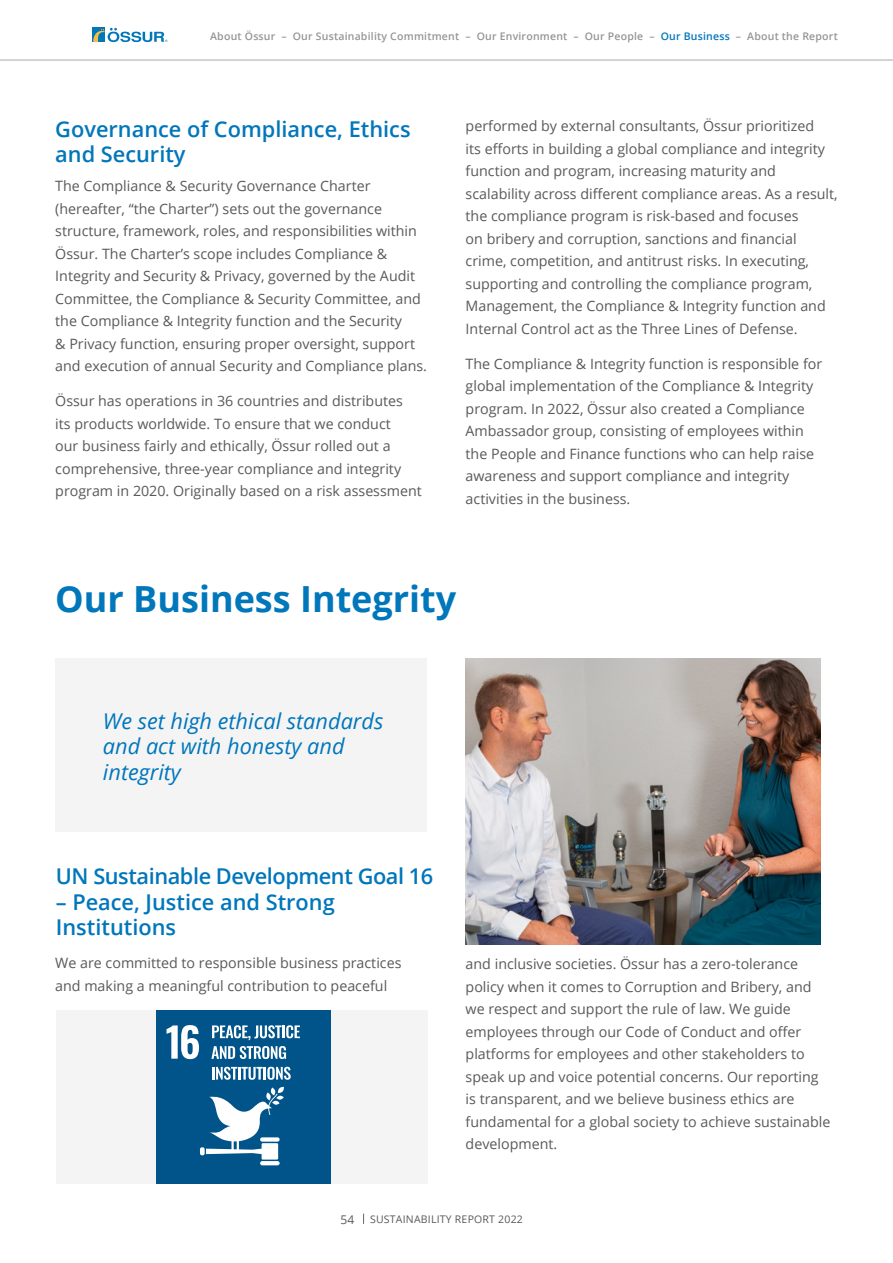
<style>
.page{position:relative;width:893px;height:1263px;background:#fff}
.page>*{position:absolute;margin:0;border:0;box-sizing:border-box;transform-origin:0 0}
.t1{font:700 36px "Open Sans";color:#0076bb}
.t2{font:600 21.75px/25.5px "Open Sans";color:#0076bb}
.t3{font:italic 21.75px/25.5px "Open Sans";color:#0076bb}
.t4{font:600 21.75px "Open Sans";letter-spacing:-.02em;color:#0076bb}
.t5{font:14.25px/22.5px "Open Sans";color:#58595b}
.t6{font:12px "Open Sans";color:#58595b}
.t7{font:600 10.5px "Open Sans";letter-spacing:.02em;color:#939598}
.t8{font:10.5px "Open Sans";letter-spacing:.02em;color:#58595b}
.s1{color:#0076bb}
</style>
<div class="page">
<svg style="left:92px;top:27px;width:13px;height:16px"></svg>
<div style="left:92px;top:28px;width:13px;height:14px;background:#0076bb"></div>
<svg style="left:93px;top:28px;width:75px;height:14px"></svg>
<hr style="left:0;top:60px;width:893px;height:1px;background:#a7a9ac">
<div style="left:55px;top:659px;width:372px;height:173px;background:#f4f4f4"></div>
<img style="left:466px;top:659px;width:355px;height:285px">
<div style="left:56px;top:1011px;width:371px;height:173px;background:#f4f4f4"></div>
<div style="left:156px;top:1010px;width:175px;height:174px;background:#00548a"></div>
<svg style="left:167px;top:1025px;width:32px;height:34px"></svg>
<svg style="left:212px;top:1025px;width:88px;height:15px"></svg>
<svg style="left:211px;top:1046px;width:75px;height:13px"></svg>
<svg style="left:212px;top:1067px;width:79px;height:13px"></svg>
<svg style="left:260px;top:1161px;width:20px;height:4px"></svg>
<svg style="left:206px;top:1087px;width:78px;height:72px"></svg>
<div style="left:200px;top:1147px;width:5px;height:8px;background:#fff;border-radius:2px"></div>
<p class="t7" style="left:210px;top:29px;width:629px">About Össur – Our Sustainability Commitment – Our Environment – Our People – <span class="s1">Our Business</span> – About the Report</p>
<h2 class="t2" style="left:55px;top:116px;width:357px">Governance of Compliance, Ethics and Security</h2>
<p class="t5" style="left:55px;top:174px;width:373px">The Compliance &amp; Security Governance Charter (hereafter, “the Charter”) sets out the governance structure, framework, roles, and responsibilities within Össur. The Charter’s scope includes Compliance &amp; Integrity and Security &amp; Privacy, governed by the Audit Committee, the Compliance &amp; Security Committee, and the Compliance &amp; Integrity function and the Security<br>&amp; Privacy function, ensuring proper oversight, support and execution of annual Security and Compliance plans.</p>
<p class="t5" style="left:55px;top:390px;width:368px">Össur has operations in 36 countries and distributes<br>its products worldwide. To ensure that we conduct<br>our business fairly and ethically, Össur rolled out a comprehensive, three-year compliance and integrity program in 2020. Originally based on a risk assessment</p>
<p class="t5" style="left:466px;top:114px;width:374px">performed by external consultants, Össur prioritized<br>its efforts in building a global compliance and integrity function and program, increasing maturity and scalability across different compliance areas. As a result, the compliance program is risk-based and focuses<br>on bribery and corruption, sanctions and financial crime, competition, and antitrust risks. In executing, supporting and controlling the compliance program, Management, the Compliance &amp; Integrity function and Internal Control act as the Three Lines of Defense.</p>
<p class="t5" style="left:466px;top:352px;width:358px">The Compliance &amp; Integrity function is responsible for global implementation of the Compliance &amp; Integrity program. In 2022, Össur also created a Compliance Ambassador group, consisting of employees within the People and Finance functions who can help raise awareness and support compliance and integrity activities in the business.</p>
<h1 class="t1" style="left:55px;top:574px;width:403px">Our Business Integrity</h1>
<h2 class="t3" style="left:103px;top:708px;width:282px">We set high ethical standards and act with honesty and integrity</h2>
<h2 class="t4" style="left:56px;top:861px;width:379px">UN Sustainable Development Goal 16</h2>
<h2 class="t2" style="left:56px;top:888px;width:280px">– Peace, Justice and Strong<br>Institutions</h2>
<p class="t5" style="left:55px;top:951px;width:348px">We are committed to responsible business practices and making a meaningful contribution to peaceful</p>
<p class="t5" style="left:466px;top:952px;width:366px">and inclusive societies. Össur has a zero-tolerance policy when it comes to Corruption and Bribery, and we respect and support the rule of law. We guide employees through our Code of Conduct and offer platforms for employees and other stakeholders to speak up and voice potential concerns. Our reporting is transparent, and we believe business ethics are fundamental for a global society to achieve sustainable development.</p>
<p class="t6" style="left:341px;top:1211px;width:15px">54</p>
<p class="t8" style="left:370px;top:1212px;width:154px">SUSTAINABILITY REPORT 2022</p>
</div>
